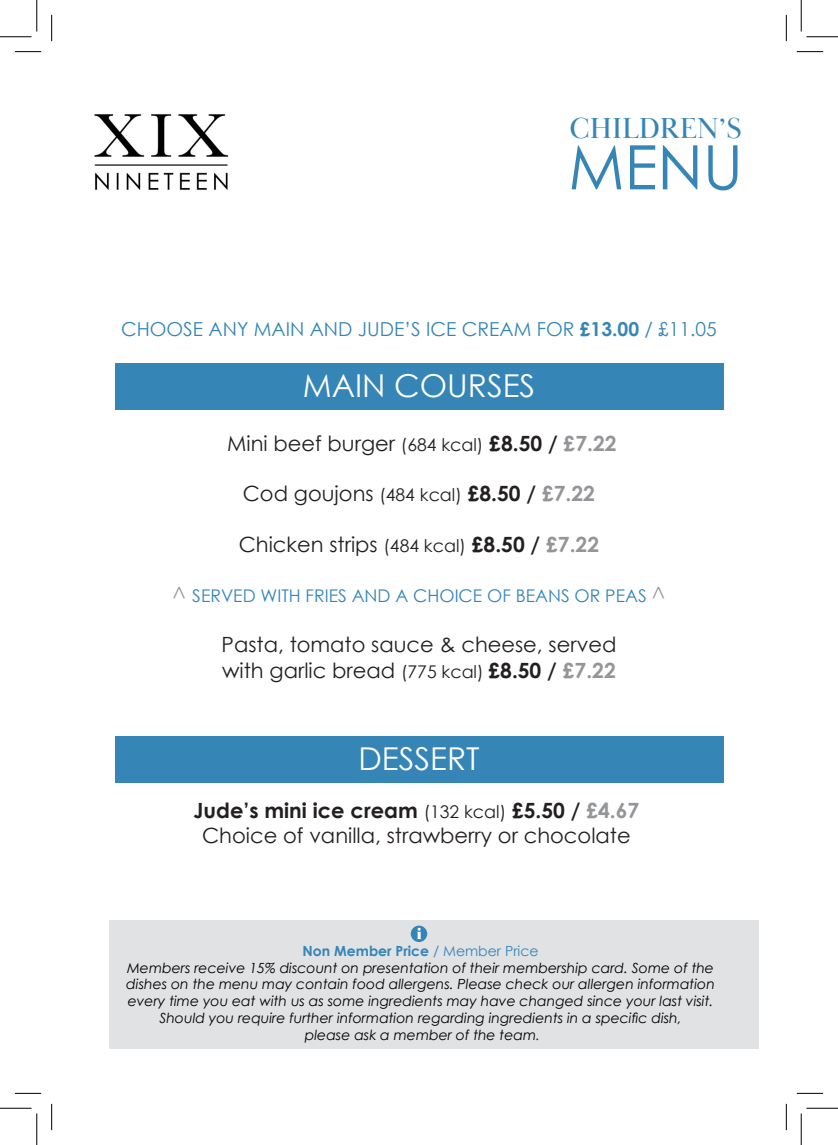
<style>
.page{position:relative;width:838px;height:1145px;background:#fff}
.page>*{position:absolute;margin:0;border:0;box-sizing:border-box;transform-origin:0 0}
.t1{font:61.25px "Century Gothic";color:#3585b6}
.t2{font:31.5px "Century Gothic";color:#fff}
.t3{font:29.75px "Baskerville Display PT";color:#3585b6}
.t4{font:21px/25.2px "Century Gothic";color:#231f20}
.t5{font:700 21px "Century Gothic";color:#231f20}
.t6{font:19.25px "Century Gothic";color:#3585b6}
.t7{font:17.5px "Century Gothic";color:#3385b7}
.t8{font:italic 14px/16.8px "Century Gothic";color:#000;text-align:center}
.s1{font-weight:700}
.s2{font-size:17.5px}
.s3{font-weight:700;color:#939598}
.s4{font-size:21px;color:#939598}
.s5{font-weight:400;font-size:17.5px}
.s6{color:#939598}
.s7{font-weight:700;font-style:normal;color:#3385b7}
.s8{font-style:normal;color:#3385b7}
.s9{color:#231f20}
</style>
<div class="page">
<div style="left:110px;top:921px;width:649px;height:128px;background:#e1e2e4"></div>
<img style="left:94px;top:114px;width:135px;height:76px">
<div style="left:115px;top:363px;width:608px;height:46px;background:#3585b6"></div>
<div style="left:115px;top:736px;width:608px;height:46px;background:#3585b6"></div>
<svg style="left:410px;top:926px;width:17px;height:16px"></svg>
<svg style="left:416px;top:928px;width:5px;height:11px"></svg>
<svg style="left:15px;top:51px;width:26px;height:1px"></svg>
<svg style="left:796px;top:51px;width:27px;height:1px"></svg>
<svg style="left:15px;top:1093px;width:26px;height:1px"></svg>
<svg style="left:796px;top:1093px;width:27px;height:1px"></svg>
<svg style="left:51px;top:15px;width:1px;height:26px"></svg>
<svg style="left:51px;top:1104px;width:1px;height:26px"></svg>
<svg style="left:786px;top:15px;width:1px;height:26px"></svg>
<svg style="left:786px;top:1104px;width:1px;height:26px"></svg>
<hr style="left:0;top:36px;width:32px;height:1px;background:#000">
<hr style="left:806px;top:36px;width:31px;height:1px;background:#000">
<hr style="left:0;top:1108px;width:32px;height:1px;background:#000">
<hr style="left:806px;top:1108px;width:31px;height:1px;background:#000">
<hr style="left:36px;top:0;width:1px;height:31px;background:#000">
<hr style="left:36px;top:1113px;width:1px;height:32px;background:#000">
<hr style="left:800px;top:0;width:1px;height:31px;background:#000">
<hr style="left:800px;top:1113px;width:1px;height:32px;background:#000">
<p class="t3" style="left:569px;top:110px;width:174px">CHILDREN’S</p>
<p class="t1" style="left:568px;top:124px;width:176px">MENU</p>
<p class="t6" style="left:121px;top:316px;width:597px">CHOOSE ANY MAIN AND JUDE’S ICE CREAM FOR <span class="s1">£13.00</span> / £11.05</p>
<p class="t2" style="left:303px;top:364px;width:234px">MAIN COURSES</p>
<p class="t4" style="left:227px;top:430px;width:391px">Mini beef burger <span class="s2">(684 kcal)</span> <span class="s1">£8.50 /</span> <span class="s3">£7.22</span></p>
<p class="t4" style="left:243px;top:481px;width:353px">Cod goujons <span class="s2">(484 kcal)</span> <span class="s1">£8.50 /</span> <span class="s3">£7.22</span></p>
<p class="t4" style="left:239px;top:531px;width:362px">Chicken strips <span class="s2">(484 kcal)</span> <span class="s1">£8.50 /</span> <span class="s3">£7.22</span></p>
<p class="t7" style="left:172px;top:584px;width:495px"><span class="s4">^</span> SERVED WITH FRIES AND A CHOICE OF BEANS OR PEAS <span class="s4">^</span></p>
<p class="t4" style="left:221px;top:632px;width:396px">Pasta, tomato sauce &amp; cheese, served with garlic bread <span class="s2">(775 kcal)</span> <span class="s1">£8.50 /</span> <span class="s3">£7.22</span></p>
<p class="t2" style="left:358px;top:737px;width:123px">DESSERT</p>
<p class="t5" style="left:193px;top:795px;width:447px">Jude’s mini ice cream <span class="s5">(132 kcal)</span> £5.50 / <span class="s6">£4.67</span></p>
<p class="t4" style="left:202px;top:823px;width:430px">Choice of vanilla, strawberry or chocolate</p>
<p class="t8" style="left:126px;top:942px;width:590px"><span class="s7">Non Member Price</span> <span class="s8">/ Member Price<br></span>Members receive 15% discount on presentation of their membership card. Some of the dishes on the menu may contain food allergens. Please check our allergen information every time you eat with us as some ingredients may have changed since your last visit.<br>Should you require further information regarding ingredients in a specific dish,<br>please ask a member of the team<span class="s9">.</span></p>
</div>
